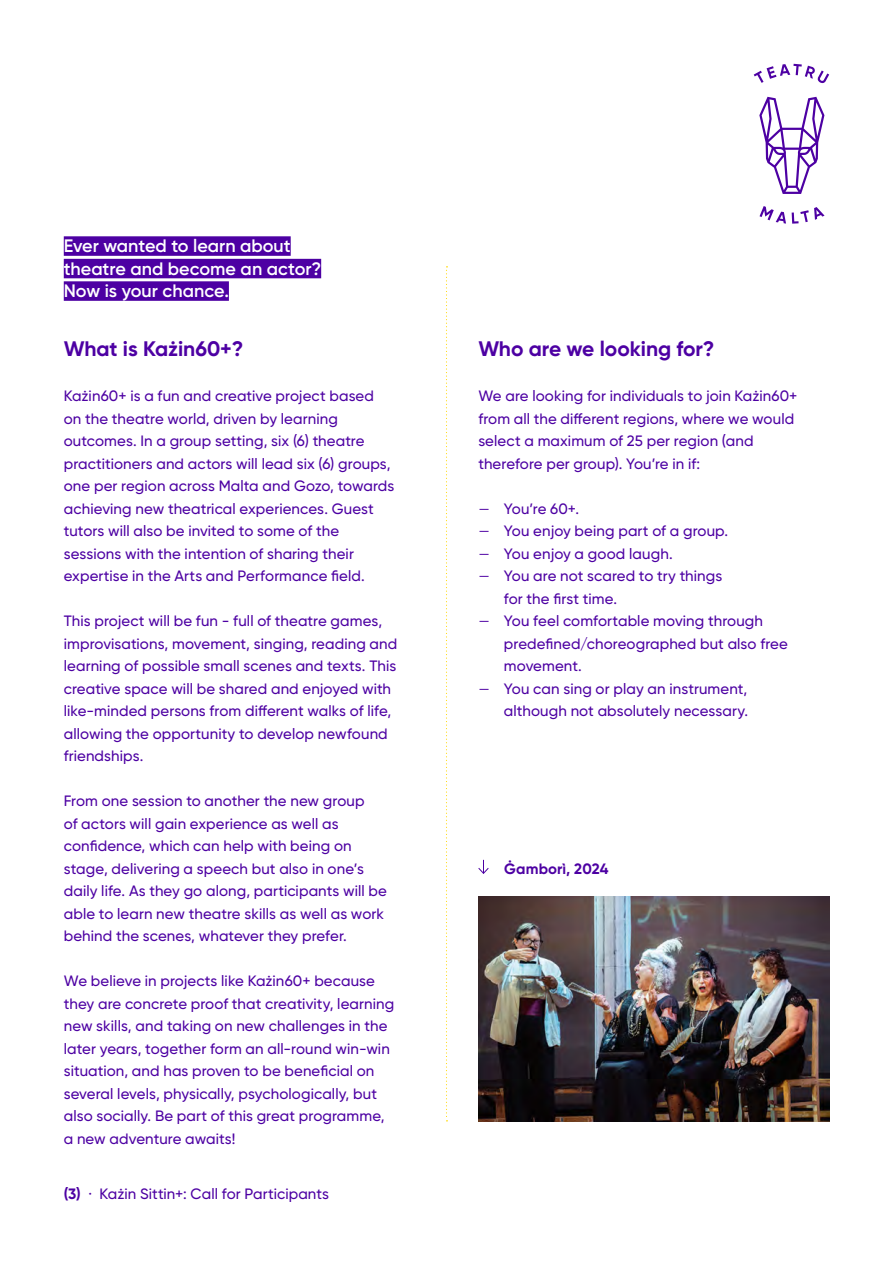
<style>
.page{position:relative;width:893px;height:1263px;background:#fff}
.page>*{position:absolute;margin:0;border:0;box-sizing:border-box;transform-origin:0 0}
.t1{font:700 21px "Gilroy";color:#4d00a3}
.t2{font:600 18px/22.5px "Gilroy";color:#fff}
.t3{font:500 15px/22.5px "Gilroy";letter-spacing:.005em;color:#4d00a3}
.t4{font:700 15px "Gilroy";letter-spacing:.01em;color:#4d00a3}
.s1{font-weight:700}
.s2{font-weight:400}
</style>
<div class="page">
<svg style="left:446px;top:266px;width:1px;height:855px"></svg>
<svg style="left:754px;top:64px;width:75px;height:19px"></svg>
<svg style="left:759px;top:206px;width:27px;height:18px"></svg>
<svg style="left:792px;top:207px;width:32px;height:17px"></svg>
<svg style="left:759px;top:97px;width:65px;height:97px"></svg>
<div style="left:64px;top:236px;width:227px;height:20px;background:#4d00a3"></div>
<div style="left:64px;top:259px;width:257px;height:19px;background:#4d00a3"></div>
<div style="left:64px;top:281px;width:165px;height:20px;background:#4d00a3"></div>
<img style="left:478px;top:896px;width:351px;height:225px">
<svg style="left:478px;top:860px;width:11px;height:14px"></svg>
<p class="t2" style="left:64px;top:234px;width:259px">Ever wanted to learn about theatre and become an actor?<br>Now is your chance.</p>
<h1 class="t1" style="left:64px;top:336px;width:181px">What is Każin60+?</h1>
<p class="t3" style="left:64px;top:385px;width:332px">Każin60+ is a fun and creative project based on the theatre world, driven by learning outcomes. In a group setting, six (6) theatre practitioners and actors will lead six (6) groups, one per region across Malta and Gozo, towards achieving new theatrical experiences. Guest tutors will also be invited to some of the sessions with the intention of sharing their expertise in the Arts and Performance field.</p>
<p class="t3" style="left:64px;top:610px;width:335px">This project will be fun - full of theatre games, improvisations, movement, singing, reading and learning of possible small scenes and texts. This creative space will be shared and enjoyed with like-minded persons from different walks of life, allowing the opportunity to develop newfound friendships.</p>
<p class="t3" style="left:64px;top:790px;width:325px">From one session to another the new group<br>of actors will gain experience as well as confidence, which can help with being on stage, delivering a speech but also in one’s daily life. As they go along, participants will be able to learn new theatre skills as well as work behind the scenes, whatever they prefer.</p>
<p class="t3" style="left:64px;top:970px;width:332px">We believe in projects like Każin60+ because they are concrete proof that creativity, learning new skills, and taking on new challenges in the later years, together form an all-round win-win situation, and has proven to be beneficial on several levels, physically, psychologically, but also socially. Be part of this great programme, a new adventure awaits!</p>
<p class="t3" style="left:64px;top:1182px;width:267px"><span class="s1">(3)</span> · Każin Sittin+: Call for Participants</p>
<h1 class="t1" style="left:478px;top:336px;width:238px">Who are we looking for?</h1>
<p class="t3" style="left:478px;top:385px;width:321px">We are looking for individuals to join Każin60+ from all the different regions, where we would select a maximum of 25 per region (and therefore per group). You’re in if:</p>
<p class="t3" style="left:478px;top:497px;width:102px"><span class="s2">—</span> You’re 60+.</p>
<p class="t3" style="left:478px;top:520px;width:251px"><span class="s2">—</span> You enjoy being part of a group.</p>
<p class="t3" style="left:478px;top:542px;width:196px"><span class="s2">—</span> You enjoy a good laugh.</p>
<p class="t3" style="left:504px;top:565px;width:220px;text-indent:-26px"><span class="s2">—</span> You are not scared to try things for the first time.</p>
<p class="t3" style="left:504px;top:610px;width:285px;text-indent:-26px"><span class="s2">—</span> You feel comfortable moving through predefined/choreographed but also free movement.</p>
<p class="t3" style="left:478px;top:677px;width:271px;text-align:right"><span class="s2">—</span> You can sing or play an instrument, although not absolutely necessary.</p>
<p class="t4" style="left:504px;top:859px;width:106px">Ġamborì, 2024</p>
</div>
